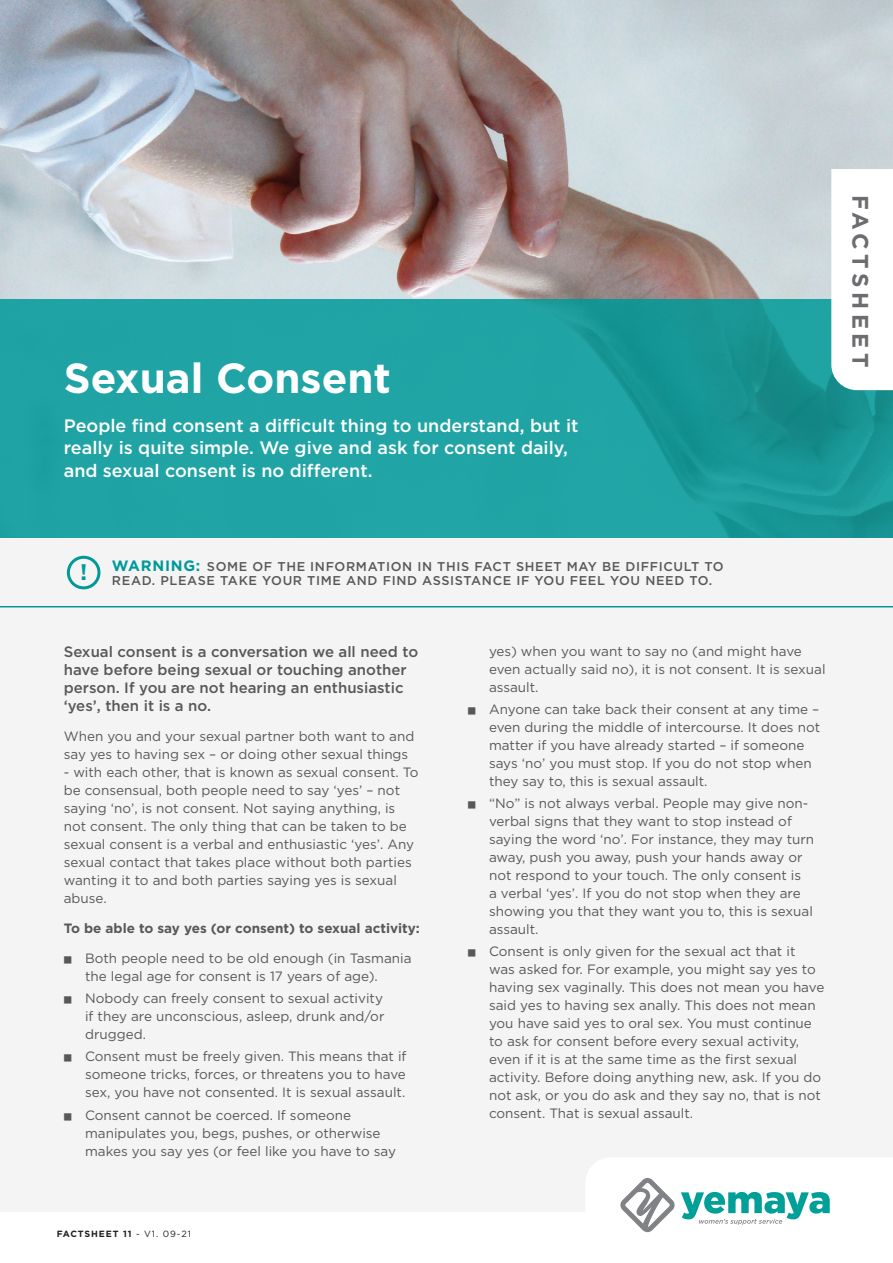
<style>
.page{position:relative;width:893px;height:1263px;background:#fff}
.page>*{position:absolute;margin:0;border:0;box-sizing:border-box;transform-origin:0 0}
.t1{font:700 42px "Gotham";color:#fff}
.t2{font:700 22.5px "Gotham";letter-spacing:.2em;color:#6c6d70}
.t3{font:700 22.5px "Gotham";color:#099}
.t4{font:500 18px/22.5px "Gotham";color:#fff}
.t5{font:500 15px/18px "Gotham";color:#57585a}
.t6{font:13.5px/18px "Gotham";color:#57585a}
.t7{font:700 13.5px "Gotham";color:#57585a}
.t8{font:500 12.75px/13.5px "Gotham";letter-spacing:.05em;color:#57585a}
.t9{font:700 9px "Gotham";letter-spacing:.1em;color:#231f20}
.s1{font-weight:700;font-size:15px;color:#099}
.s2{font-family:"Source Sans Variable";font-size:9px}
.s3{font-weight:400}
</style>
<div class="page">
<div style="left:0;top:538px;width:893px;height:674px;background:#f4f4f4"></div>
<img style="left:0;top:0;width:893px;height:300px">
<svg style="left:0;top:300px;width:893px;height:238px;background:#1e9fa0"></svg>
<svg style="left:586px;top:1158px;width:307px;height:75px"></svg>
<svg style="left:831px;top:169px;width:62px;height:221px"></svg>
<hr style="left:0;top:606px;width:893px;height:1px;background:#099">
<div style="left:67px;top:556px;width:33px;height:33px;border:3px solid #099;border-radius:50%"></div>
<p class="t1" style="left:64px;top:354px;width:329px">Sexual Consent</p>
<p class="t4" style="left:64px;top:414px;width:516px">People find consent a difficult thing to understand, but it really is quite simple. We give and ask for consent daily, and sexual consent is no different.</p>
<p class="t2" style="left:873px;top:195px;width:174px;rotate:90deg">FACTSHEET</p>
<p class="t3" style="left:80px;top:559px;width:9px">!</p>
<p class="t8" style="left:112px;top:560px;width:613px"><span class="s1">WARNING:</span> SOME OF THE INFORMATION IN THIS FACT SHEET MAY BE DIFFICULT TO<br>READ. PLEASE TAKE YOUR TIME AND FIND ASSISTANCE IF YOU FEEL YOU NEED TO.</p>
<p class="t5" style="left:64px;top:642px;width:356px">Sexual consent is a conversation we all need to have before being sexual or touching another person. If you are not hearing an enthusiastic ‘yes’, then it is a no.</p>
<p class="t6" style="left:64px;top:727px;width:352px">When you and your sexual partner both want to and say yes to having sex – or doing other sexual things</p>
<p class="t6" style="left:64px;top:763px;width:356px">- with each other, that is known as sexual consent. To be consensual, both people need to say ‘yes’ – not saying ‘no’, is not consent. Not saying anything, is not consent. The only thing that can be taken to be sexual consent is a verbal and enthusiastic ‘yes’. Any sexual contact that takes place without both parties wanting it to and both parties saying yes is sexual abuse.</p>
<p class="t7" style="left:64px;top:920px;width:358px">To be able to say yes (or consent) to sexual activity:</p>
<p class="t6" style="left:85px;top:949px;width:328px;text-indent:-21px"><span class="s2">■</span> Both people need to be old enough (in Tasmania the legal age for consent is 17 years of age).</p>
<p class="t6" style="left:85px;top:989px;width:301px;text-align:justify;text-indent:-21px"><span class="s2">■</span> Nobody can freely consent to sexual activity if they are unconscious, asleep, drunk and/or drugged.</p>
<p class="t6" style="left:85px;top:1047px;width:323px;text-align:justify;text-indent:-21px"><span class="s2">■</span> Consent must be freely given. This means that if someone tricks, forces, or threatens you to have sex, you have not consented. It is sexual assault.</p>
<p class="t6" style="left:85px;top:1105px;width:312px;text-indent:-21px"><span class="s2">■</span> Consent cannot be coerced. If someone manipulates you, begs, pushes, or otherwise makes you say yes (or feel like you have to say</p>
<p class="t9" style="left:57px;top:1228px;width:136px">FACTSHEET 11 <span class="s3">- V1. 09-21</span></p>
<p class="t6" style="left:489px;top:641px;width:338px">yes) when you want to say no (and might have even actually said no), it is not consent. It is sexual assault.</p>
<p class="t6" style="left:489px;top:700px;width:333px;text-indent:-21px"><span class="s2">■</span> Anyone can take back their consent at any time – even during the middle of intercourse. It does not matter if you have already started – if someone says ‘no’ you must stop. If you do not stop when they say to, this is sexual assault.</p>
<p class="t6" style="left:489px;top:794px;width:327px;text-indent:-21px"><span class="s2">■</span> “No” is not always verbal. People may give non&shy;verbal signs that they want to stop instead of saying the word ‘no’. For instance, they may turn away, push you away, push your hands away or not respond to your touch. The only consent is<br>a verbal ‘yes’. If you do not stop when they are showing you that they want you to, this is sexual assault.</p>
<p class="t6" style="left:489px;top:942px;width:337px;text-indent:-21px"><span class="s2">■</span> Consent is only given for the sexual act that it was asked for. For example, you might say yes to having sex vaginally. This does not mean you have said yes to having sex anally. This does not mean you have said yes to oral sex. You must continue to ask for consent before every sexual activity, even if it is at the same time as the first sexual activity. Before doing anything new, ask. If you do not ask, or you do ask and they say no, that is not consent. That is sexual assault.</p>
</div>
